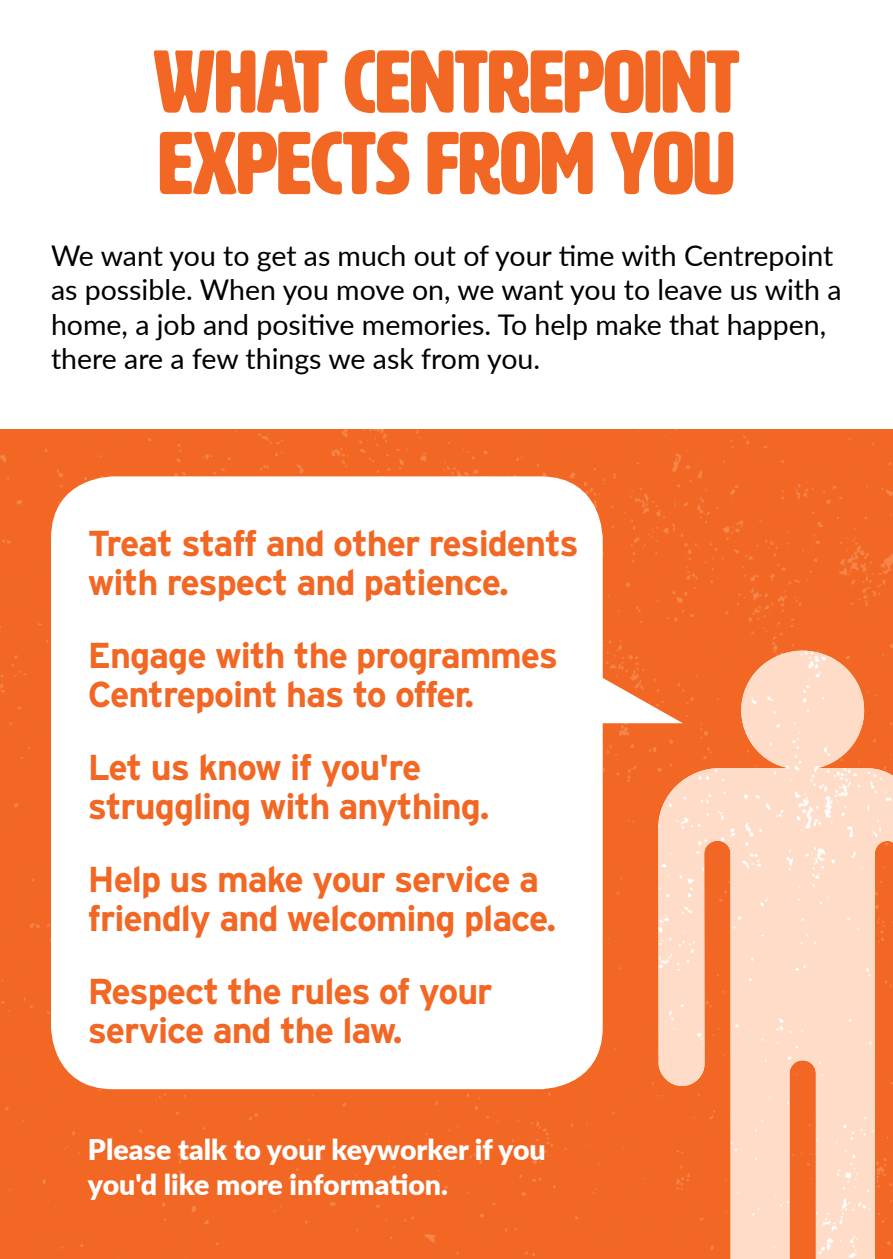
<style>
.page{position:relative;width:893px;height:1259px;background:#fff}
.page>*{position:absolute;margin:0;border:0;box-sizing:border-box;transform-origin:0 0}
.t1{font:87.6px/81.3px "HWT Artz";letter-spacing:-.01em;color:#f26724}
.t2{font:700 36px/39px "Interstate";letter-spacing:-.03em;color:#f26724}
.t3{font:28.5px/34.2px "Lato";color:#000}
.t4{font:900 28.5px/34.2px "Lato";color:#fff}
</style>
<div class="page">
<div style="left:0;top:429px;width:893px;height:830px;background:#f26724"></div>
<img style="left:658px;top:650px;width:235px;height:609px">
<div style="left:51px;top:476px;width:552px;height:613px;background:#fff;border-radius:62px"></div>
<svg style="left:602px;top:672px;width:81px;height:51px"></svg>
<h1 class="t1" style="left:153px;top:42px;width:588px">WHAT CENTREPOINT<br>EXPECTS FROM YOU</h1>
<p class="t3" style="left:51px;top:237px;width:792px">We want you to get as much out of your time with Centrepoint as possible. When you move on, we want you to leave us with a home, a job and positive memories. To help make that happen, there are a few things we ask from you.</p>
<p class="t2" style="left:88px;top:524px;width:493px">Treat staff and other residents with respect and patience.</p>
<p class="t2" style="left:88px;top:636px;width:472px">Engage with the programmes<br>Centrepoint has to offer.</p>
<p class="t2" style="left:88px;top:748px;width:403px">Let us know if you're struggling with anything.</p>
<p class="t2" style="left:88px;top:860px;width:470px">Help us make your service a friendly and welcoming place.</p>
<p class="t2" style="left:88px;top:972px;width:406px">Respect the rules of your service and the law.</p>
<p class="t4" style="left:88px;top:1131px;width:459px">Please talk to your keyworker if you you'd like more information.</p>
</div>
